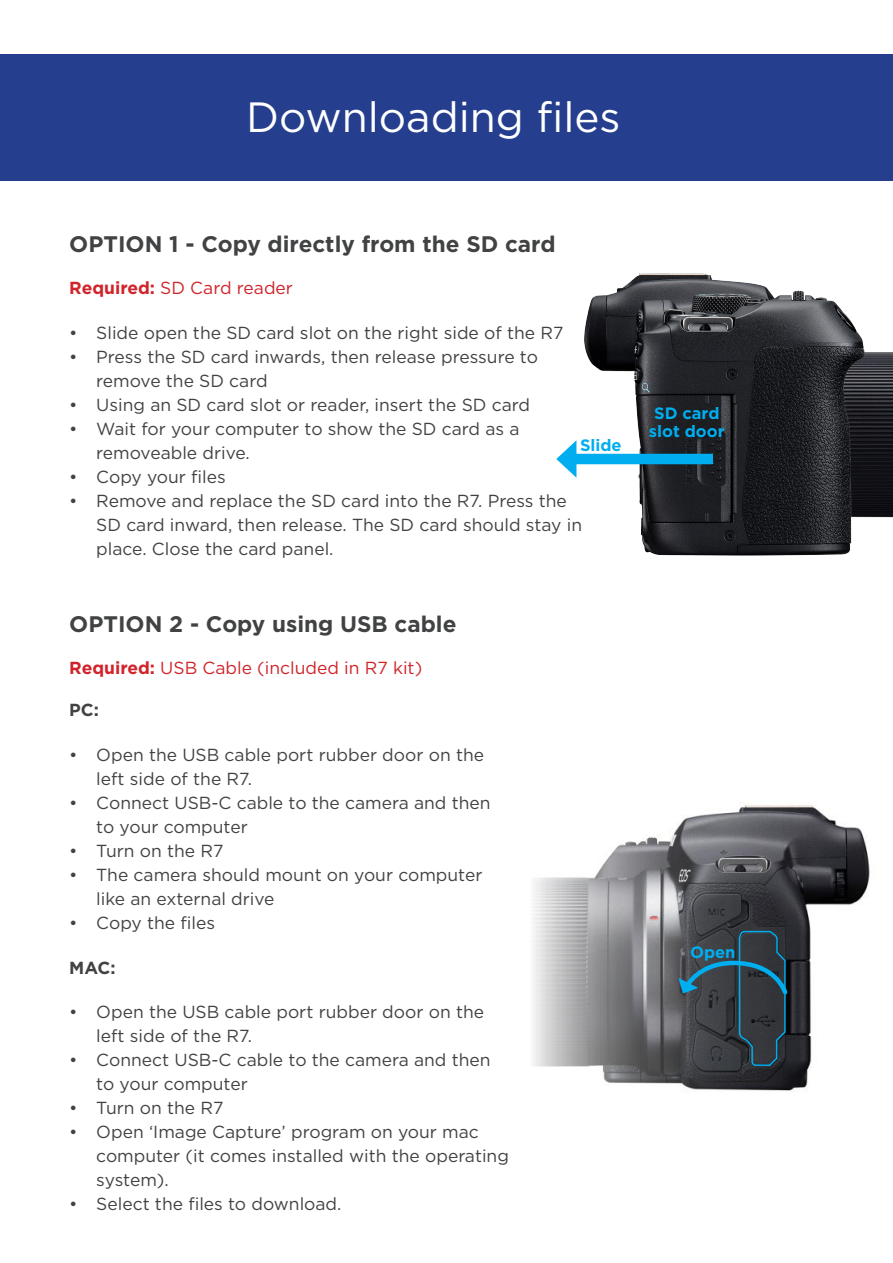
<style>
.page{position:relative;width:893px;height:1263px;background:#fff}
.page>*{position:absolute;margin:0;border:0;box-sizing:border-box;transform-origin:0 0}
.t1{font:42.3px "Gotham";color:#fff}
.t2{font:700 22.5px "Gotham";color:#414243}
.t3{font:17.4px/24px "Gotham";color:#414243}
.t4{font:17.4px "Gotham";color:#d1232a}
.t5{font:700 17.4px "Gotham";color:#414243}
.Paragraph_Style_1{font:700 16.5px/17.5px "Gotham";color:#00aeef;text-align:center}
.s1{font-weight:700}
</style>
<div class="page">
<img style="left:534px;top:802px;width:336px;height:289px">
<img style="left:576px;top:273px;width:317px;height:283px">
<div style="left:0;top:54px;width:893px;height:126px;background:#253f8e"></div>
<svg style="left:678px;top:930px;width:112px;height:137px;background:#36444c"></svg>
<div style="left:568px;top:454px;width:145px;height:10px;background:#00aeef"></div>
<svg style="left:556px;top:440px;width:20px;height:38px"></svg>
<p class="t1" style="left:246px;top:90px;width:376px">Downloading files</p>
<p class="t2" style="left:69px;top:229px;width:488px">OPTION 1 - Copy directly from the SD card</p>
<p class="t4" style="left:69px;top:277px;width:225px"><span class="s1">Required:</span> SD Card reader</p>
<p class="t3" style="left:69px;top:320px;width:496px">• Slide open the SD card slot on the right side of the R7</p>
<p class="t3" style="left:96px;top:344px;width:443px;text-indent:-27px">• Press the SD card inwards, then release pressure to remove the SD card</p>
<p class="t3" style="left:69px;top:392px;width:462px">• Using an SD card slot or reader, insert the SD card</p>
<p class="t3" style="left:96px;top:416px;width:425px;text-indent:-27px">• Wait for your computer to show the SD card as a removeable drive.</p>
<p class="t3" style="left:69px;top:464px;width:158px">• Copy your files</p>
<p class="t3" style="left:96px;top:488px;width:487px;text-indent:-27px">• Remove and replace the SD card into the R7. Press the<br>SD card inward, then release. The SD card should stay in place. Close the card panel.</p>
<p class="Paragraph_Style_1" style="left:580px;top:436px;width:43px">Slide</p>
<p class="t2" style="left:69px;top:609px;width:389px">OPTION 2 - Copy using USB cable</p>
<p class="t4" style="left:69px;top:656px;width:354px"><span class="s1">Required:</span> USB Cable (included in R7 kit)</p>
<p class="t5" style="left:69px;top:698px;width:31px">PC:</p>
<p class="t3" style="left:96px;top:742px;width:389px;text-indent:-27px">• Open the USB cable port rubber door on the left side of the R7.</p>
<p class="t3" style="left:96px;top:790px;width:396px;text-indent:-27px">• Connect USB-C cable to the camera and then to your computer</p>
<p class="t3" style="left:69px;top:838px;width:156px">• Turn on the R7</p>
<p class="t3" style="left:96px;top:862px;width:388px;text-indent:-27px">• The camera should mount on your computer like an external drive</p>
<p class="t3" style="left:69px;top:910px;width:147px">• Copy the files</p>
<p class="t5" style="left:69px;top:956px;width:48px">MAC:</p>
<p class="t3" style="left:96px;top:1000px;width:389px;text-indent:-27px">• Open the USB cable port rubber door on the left side of the R7.</p>
<p class="t3" style="left:96px;top:1048px;width:396px;text-indent:-27px">• Connect USB-C cable to the camera and then to your computer</p>
<p class="t3" style="left:69px;top:1096px;width:156px">• Turn on the R7</p>
<p class="t3" style="left:96px;top:1120px;width:414px;text-indent:-27px">• Open ‘Image Capture’ program on your mac computer (it comes installed with the operating system).</p>
<p class="t3" style="left:69px;top:1192px;width:274px">• Select the files to download.</p>
<p class="Paragraph_Style_1" style="left:649px;top:405px;width:77px">SD card slot door</p>
<p class="Paragraph_Style_1" style="left:690px;top:943px;width:47px">Open</p>
</div>
